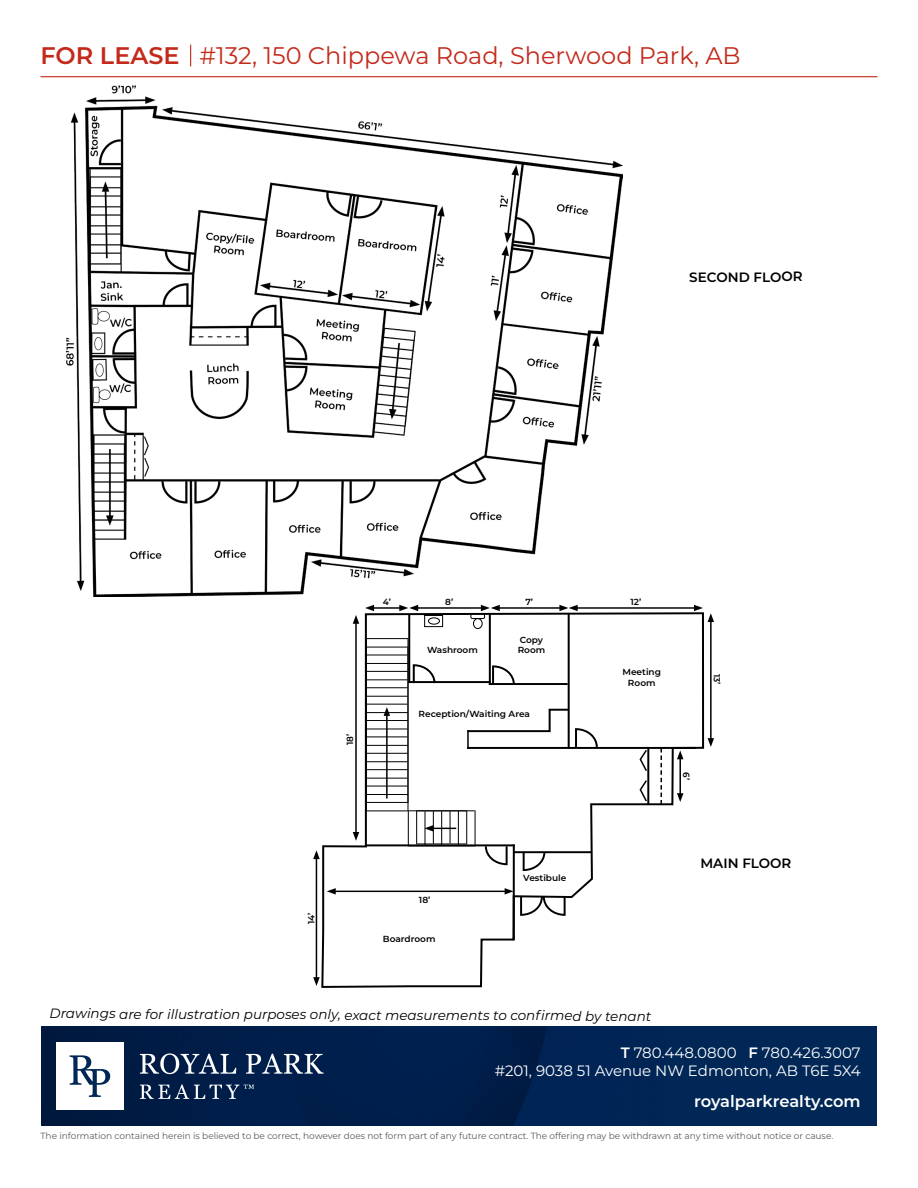
<style>
.page{position:relative;width:918px;height:1188px;background:#fff}
.page>*{position:absolute;margin:0;border:0;box-sizing:border-box;transform-origin:0 0}
.t1{font:24px "Montserrat";color:#c32a1b}
.t2{font:600 16.2px "Montserrat";letter-spacing:-.005em;color:#fff}
.t3{font:15px/18px "Montserrat";color:#fff;text-align:right}
.t4{font:italic 13.5px "Montserrat";letter-spacing:-.005em;color:#000}
.t5{font:600 13.5px "Montserrat";letter-spacing:-.005em;color:#000}
.t6{font:9px "Montserrat";letter-spacing:-.005em;color:#58595b}
.t7{font:600 9px "Montserrat";color:#000}
.t8{font:600 8.85px/10.6px "Montserrat";color:#000}
.s1{font-weight:600}
</style>
<div class="page">
<div style="left:41px;top:1026px;width:836px;height:100px;background:#002756"></div>
<svg style="left:540px;top:1026px;width:7px;height:8px"></svg>
<div style="left:41px;top:1026px;width:140px;height:100px;background:#001941"></div>
<img style="left:178px;top:1026px;width:10px;height:25px">
<img style="left:181px;top:1051px;width:7px;height:2px">
<div style="left:121px;top:1081px;width:49px;height:45px;background:#001b42"></div>
<img style="left:170px;top:1074px;width:27px;height:52px">
<div style="left:197px;top:1026px;width:76px;height:100px;background:#001e4a"></div>
<div style="left:273px;top:1026px;width:215px;height:100px;background:#001f4d"></div>
<svg style="left:140px;top:1053px;width:96px;height:21px"></svg>
<svg style="left:246px;top:1054px;width:78px;height:20px"></svg>
<svg style="left:140px;top:1084px;width:114px;height:15px"></svg>
<div style="left:56px;top:1042px;width:68px;height:68px;background:#fff"></div>
<svg style="left:70px;top:1055px;width:40px;height:42px"></svg>
<hr style="left:40px;top:76px;width:838px;height:1px;background:#c32a1b">
<svg style="left:190px;top:45px;width:1px;height:21px"></svg>
<svg style="left:321px;top:611px;width:384px;height:377px"></svg>
<div style="left:473px;top:618px;width:9px;height:11px;border:1px solid #000;border-radius:50%"></div>
<div style="left:424px;top:615px;width:19px;height:12px;border:1px solid #000"></div>
<div style="left:428px;top:618px;width:12px;height:6px;border:1px solid #000;border-radius:50%"></div>
<svg style="left:424px;top:825px;width:32px;height:7px"></svg>
<hr style="left:647px;top:748px;width:2px;height:56px;background:#000">
<hr style="left:371px;top:607px;width:31px;height:2px;background:#000">
<svg style="left:365px;top:605px;width:9px;height:6px"></svg>
<hr style="left:366px;top:638px;width:42px;height:1px;background:#000">
<hr style="left:366px;top:654px;width:42px;height:1px;background:#000">
<hr style="left:366px;top:671px;width:42px;height:1px;background:#000">
<hr style="left:366px;top:687px;width:42px;height:1px;background:#000">
<hr style="left:366px;top:704px;width:42px;height:1px;background:#000">
<hr style="left:366px;top:720px;width:42px;height:1px;background:#000">
<hr style="left:366px;top:736px;width:42px;height:1px;background:#000">
<hr style="left:366px;top:753px;width:42px;height:1px;background:#000">
<hr style="left:366px;top:769px;width:42px;height:1px;background:#000">
<hr style="left:366px;top:786px;width:42px;height:1px;background:#000">
<hr style="left:366px;top:802px;width:42px;height:1px;background:#000">
<hr style="left:366px;top:647px;width:42px;height:1px;background:#000">
<hr style="left:366px;top:663px;width:42px;height:1px;background:#000">
<hr style="left:366px;top:679px;width:42px;height:1px;background:#000">
<hr style="left:366px;top:696px;width:42px;height:1px;background:#000">
<hr style="left:366px;top:712px;width:42px;height:1px;background:#000">
<hr style="left:366px;top:728px;width:42px;height:1px;background:#000">
<hr style="left:366px;top:745px;width:42px;height:1px;background:#000">
<hr style="left:366px;top:761px;width:42px;height:1px;background:#000">
<hr style="left:366px;top:778px;width:42px;height:1px;background:#000">
<hr style="left:366px;top:794px;width:42px;height:1px;background:#000">
<svg style="left:366px;top:639px;width:1px;height:171px"></svg>
<hr style="left:366px;top:810px;width:42px;height:1px;background:#000">
<hr style="left:333px;top:891px;width:174px;height:1px;background:#000">
<svg style="left:327px;top:888px;width:9px;height:7px"></svg>
<hr style="left:366px;top:844px;width:149px;height:2px;background:#000">
<hr style="left:489px;top:613px;width:2px;height:72px;background:#000">
<hr style="left:408px;top:614px;width:2px;height:69px;background:#000">
<hr style="left:568px;top:613px;width:2px;height:136px;background:#000">
<hr style="left:466px;top:810px;width:1px;height:34px;background:#000">
<hr style="left:450px;top:810px;width:1px;height:34px;background:#000">
<hr style="left:433px;top:810px;width:1px;height:34px;background:#000">
<hr style="left:416px;top:810px;width:1px;height:34px;background:#000">
<hr style="left:475px;top:810px;width:1px;height:36px;background:#000">
<hr style="left:458px;top:810px;width:1px;height:36px;background:#000">
<hr style="left:441px;top:810px;width:1px;height:36px;background:#000">
<hr style="left:425px;top:810px;width:1px;height:36px;background:#000">
<svg style="left:409px;top:843px;width:66px;height:2px"></svg>
<hr style="left:408px;top:810px;width:1px;height:36px;background:#000">
<hr style="left:386px;top:713px;width:2px;height:86px;background:#000">
<svg style="left:384px;top:707px;width:6px;height:9px"></svg>
<hr style="left:467px;top:747px;width:229px;height:2px;background:#000">
<hr style="left:514px;top:851px;width:78px;height:2px;background:#000">
<svg style="left:661px;top:749px;width:1px;height:55px"></svg>
<svg style="left:639px;top:748px;width:9px;height:25px"></svg>
<svg style="left:639px;top:779px;width:9px;height:24px"></svg>
<svg style="left:407px;top:639px;width:192px;height:172px"></svg>
<hr style="left:316px;top:856px;width:1px;height:124px;background:#000">
<svg style="left:313px;top:850px;width:7px;height:9px"></svg>
<svg style="left:313px;top:977px;width:7px;height:9px"></svg>
<hr style="left:415px;top:607px;width:69px;height:2px;background:#000">
<svg style="left:399px;top:605px;width:19px;height:6px"></svg>
<hr style="left:497px;top:607px;width:65px;height:2px;background:#000">
<svg style="left:470px;top:605px;width:30px;height:15px"></svg>
<hr style="left:575px;top:607px;width:122px;height:2px;background:#000">
<svg style="left:559px;top:605px;width:19px;height:6px"></svg>
<hr style="left:710px;top:619px;width:2px;height:122px;background:#000">
<svg style="left:694px;top:605px;width:20px;height:17px"></svg>
<svg style="left:708px;top:738px;width:6px;height:9px"></svg>
<hr style="left:679px;top:757px;width:2px;height:39px;background:#000">
<svg style="left:677px;top:751px;width:6px;height:8px"></svg>
<svg style="left:677px;top:793px;width:6px;height:9px"></svg>
<hr style="left:355px;top:621px;width:2px;height:214px;background:#000">
<svg style="left:353px;top:615px;width:6px;height:9px"></svg>
<svg style="left:353px;top:832px;width:6px;height:9px"></svg>
<svg style="left:484px;top:842px;width:83px;height:100px"></svg>
<img style="left:66px;top:85px;width:557px;height:511px">
<h1 class="t1" style="left:40px;top:39px;width:702px"><span class="s1">FOR LEASE</span> #132, 150 Chippewa Road, Sherwood Park, AB</h1>
<h3 class="t5" style="left:689px;top:267px;width:115px">SECOND FLOOR</h3>
<p class="t7" style="left:344px;top:745px;width:13px;rotate:-90deg">18’</p>
<p class="t8" style="left:383px;top:596px;width:10px">4’</p>
<p class="t8" style="left:445px;top:596px;width:10px">8’</p>
<p class="t8" style="left:525px;top:596px;width:9px">7’</p>
<p class="t8" style="left:630px;top:596px;width:12px">12’</p>
<p class="t8" style="left:427px;top:644px;width:52px">Washroom</p>
<p class="t8" style="left:518px;top:634px;width:29px">Copy<br>Room</p>
<p class="t8" style="left:419px;top:708px;width:113px">Reception/Waiting Area</p>
<p class="t8" style="left:622px;top:666px;width:40px;text-align:center">Meeting<br>Room</p>
<p class="t7" style="left:693px;top:772px;width:9px;rotate:90deg">6’</p>
<p class="t7" style="left:723px;top:674px;width:12px;rotate:90deg">13’</p>
<p class="t7" style="left:305px;top:924px;width:13px;rotate:-90deg">14’</p>
<p class="t8" style="left:419px;top:894px;width:13px">18’</p>
<p class="t8" style="left:383px;top:933px;width:54px">Boardroom</p>
<p class="t8" style="left:523px;top:872px;width:45px">Vestibule</p>
<h3 class="t4" style="left:50px;top:1005px;width:603px">Drawings are for illustration purposes only, exact measurements to confirmed by tenant</h3>
<h3 class="t5" style="left:700px;top:854px;width:93px">MAIN FLOOR</h3>
<h3 class="t3" style="left:495px;top:1044px;width:368px"><span class="s1">T</span> 780.448.0800 <span class="s1">F</span> 780.426.3007<br>#201, 9038 51 Avenue NW Edmonton, AB T6E 5X4</h3>
<h2 class="t2" style="left:694px;top:1090px;width:168px">royalparkrealty.com</h2>
<p class="t6" style="left:40px;top:1130px;width:794px">The information contained herein is believed to be correct, however does not form part of any future contract. The offering may be withdrawn at any time without notice or cause.</p>
</div>
